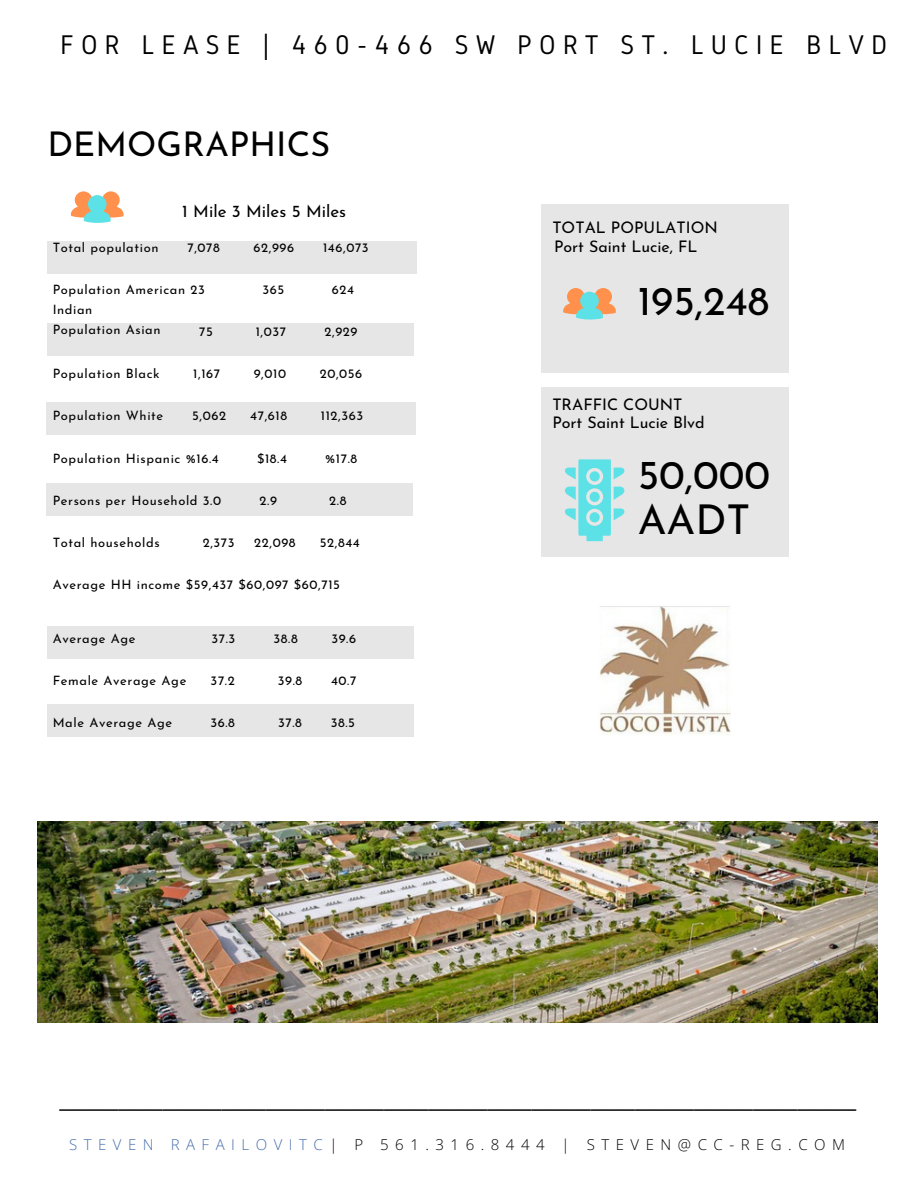
<style>
.page{position:relative;width:918px;height:1188px;background:#fff}
.page>*{position:absolute;margin:0;border:0;box-sizing:border-box;transform-origin:0 0}
.t1{font:41.1px/45px "Josefin Sans";color:#000}
.t2{font:300 36px "Open Sans";color:#000}
.t3{font:34.2px "Josefin Sans";letter-spacing:.005em;color:#000}
.t4{font:27px "Gidole";letter-spacing:.26em;color:#000}
.t5{font:16.95px "Josefin Sans";color:#000}
.t6{font:16.05px/18px "Josefin Sans";color:#000}
.t7{font:300 15px "Open Sans";letter-spacing:.435em;color:#000}
.t8{font:12.9px/20.2px "Josefin Sans";letter-spacing:.045em;color:#000}
.s1{color:#486eab}
</style>
<div class="page">
<img style="left:38px;top:821px;width:839px;height:202px">
<div style="left:46px;top:402px;width:370px;height:32px;background:#e6e6e6"></div>
<div style="left:46px;top:484px;width:367px;height:32px;background:#e6e6e6"></div>
<div style="left:47px;top:241px;width:370px;height:32px;background:#e6e6e6"></div>
<div style="left:47px;top:323px;width:367px;height:32px;background:#e6e6e6"></div>
<div style="left:47px;top:626px;width:367px;height:32px;background:#e6e6e6"></div>
<div style="left:47px;top:704px;width:367px;height:32px;background:#e6e6e6"></div>
<svg style="left:71px;top:191px;width:53px;height:32px"></svg>
<div style="left:541px;top:204px;width:247px;height:169px;background:#e6e6e6"></div>
<div style="left:541px;top:388px;width:247px;height:169px;background:#e6e6e6"></div>
<svg style="left:564px;top:459px;width:61px;height:82px"></svg>
<svg style="left:563px;top:288px;width:53px;height:32px"></svg>
<img style="left:600px;top:606px;width:130px;height:129px">
<p class="t4" style="left:60px;top:30px;width:829px">FOR LEASE | 460-466 SW PORT ST. LUCIE BLVD</p>
<p class="t3" style="left:47px;top:131px;width:284px">DEMOGRAPHICS</p>
<h6 class="t5" style="left:182px;top:204px;width:165px">1 Mile 3 Miles 5 Miles</h6>
<p class="t8" style="left:53px;top:239px;width:107px">Total population</p>
<h5 class="t8" style="left:187px;top:239px;width:34px">7,078</h5>
<h6 class="t8" style="left:253px;top:239px;width:42px">62,996</h6>
<h2 class="t8" style="left:323px;top:239px;width:47px">146,073</h2>
<p class="t8" style="left:53px;top:280px;width:154px">Population American 23<br>Indian<br>Population Asian</p>
<p class="t8" style="left:262px;top:280px;width:23px">365</p>
<p class="t8" style="left:332px;top:280px;width:24px">624</p>
<p class="t8" style="left:199px;top:322px;width:15px">75</p>
<p class="t8" style="left:256px;top:322px;width:32px">1,037</p>
<p class="t8" style="left:324px;top:322px;width:35px">2,929</p>
<p class="t8" style="left:53px;top:365px;width:108px">Population Black</p>
<p class="t8" style="left:193px;top:365px;width:28px">1,167</p>
<p class="t8" style="left:254px;top:365px;width:34px">9,010</p>
<p class="t8" style="left:320px;top:365px;width:44px">20,056</p>
<p class="t8" style="left:53px;top:407px;width:112px">Population White</p>
<p class="t8" style="left:192px;top:407px;width:35px">5,062</p>
<p class="t8" style="left:250px;top:407px;width:39px">47,618</p>
<p class="t8" style="left:321px;top:407px;width:44px">112,363</p>
<p class="t8" style="left:53px;top:449px;width:168px">Population Hispanic %16.4</p>
<p class="t8" style="left:257px;top:449px;width:31px">$18.4</p>
<p class="t8" style="left:325px;top:449px;width:34px">%17.8</p>
<p class="t8" style="left:53px;top:491px;width:170px">Persons per Household 3.0</p>
<p class="t8" style="left:260px;top:491px;width:19px">2.9</p>
<p class="t8" style="left:329px;top:491px;width:19px">2.8</p>
<p class="t8" style="left:53px;top:534px;width:109px">Total households</p>
<p class="t8" style="left:203px;top:534px;width:33px">2,373</p>
<p class="t8" style="left:254px;top:534px;width:43px">22,098</p>
<p class="t8" style="left:320px;top:534px;width:42px">52,844</p>
<p class="t8" style="left:53px;top:576px;width:289px">Average HH income $59,437 $60,097 $60,715</p>
<p class="t8" style="left:53px;top:630px;width:84px">Average Age</p>
<p class="t8" style="left:211px;top:630px;width:25px">37.3</p>
<p class="t8" style="left:274px;top:630px;width:26px">38.8</p>
<p class="t8" style="left:331px;top:630px;width:26px">39.6</p>
<p class="t8" style="left:53px;top:672px;width:135px">Female Average Age</p>
<p class="t8" style="left:211px;top:672px;width:26px">37.2</p>
<p class="t8" style="left:278px;top:672px;width:26px">39.8</p>
<p class="t8" style="left:331px;top:672px;width:27px">40.7</p>
<p class="t8" style="left:53px;top:714px;width:121px">Male Average Age</p>
<p class="t8" style="left:210px;top:714px;width:26px">36.8</p>
<p class="t8" style="left:278px;top:714px;width:25px">37.8</p>
<p class="t8" style="left:331px;top:714px;width:26px">38.5</p>
<p class="t6" style="left:552px;top:220px;width:167px">TOTAL POPULATION</p>
<p class="t6" style="left:554px;top:239px;width:145px">Port Saint Lucie, FL</p>
<p class="t1" style="left:638px;top:282px;width:133px">195,248</p>
<h1 class="t6" style="left:552px;top:397px;width:154px">TRAFFIC COUNT<br>Port Saint Lucie Blvd</h1>
<p class="t1" style="left:638px;top:457px;width:134px">50,000<br>AADT</p>
<h6 class="t2" style="left:59px;top:1067px;width:799px">______________________________________________________</h6>
<p class="t7" style="left:69px;top:1134px;width:778px"><span class="s1">STEVEN RAFAILOVITC</span>| P 561.316.8444 | STEVEN@CC-REG.COM</p>
</div>
